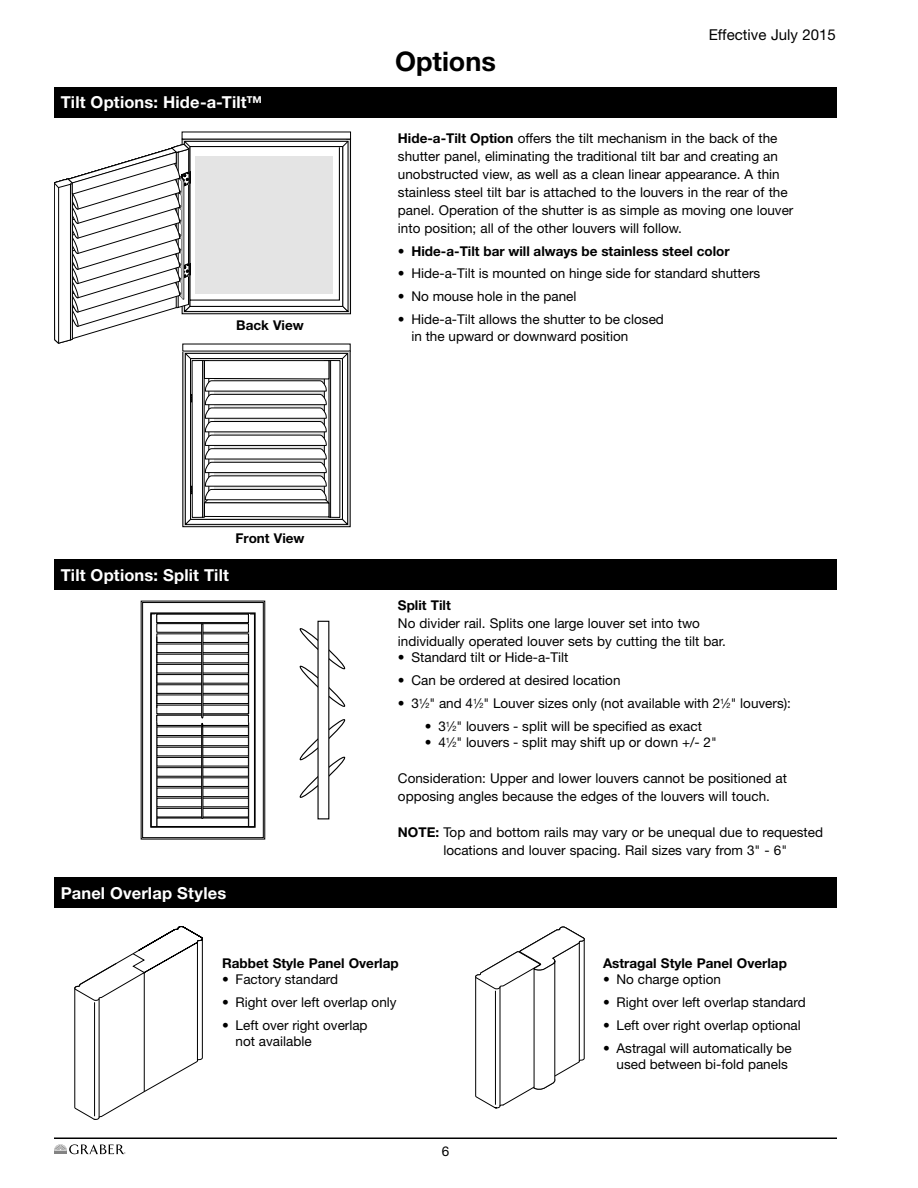
<style>
.page{position:relative;width:918px;height:1188px;background:#fff}
.page>*{position:absolute;margin:0;border:0;box-sizing:border-box;transform-origin:0 0}
.Top_title_headers{font:700 27px "Helvetica Neue LT Std";color:#000}
.Bar_Text{font:700 16.5px "Helvetica Neue LT Std";letter-spacing:.01em;color:#fff}
.t1{font:15px "Helvetica Neue LT Std";color:#000}
.Sub_Title{font:13.5px/18px "Helvetica Neue LT Std";color:#000}
.Body{font:700 13.5px "Helvetica Neue LT Std";color:#000}
.Body-2{font:13.5px/18px "Helvetica Neue LT Std";color:#000}
.Sub_Title-2{font:700 13.5px "Helvetica Neue LT Std";color:#000}
.s1{font-weight:700}
.s2{font-size:7.35px}
</style>
<div class="page">
<svg style="left:54px;top:1144px;width:71px;height:10px"></svg>
<hr style="left:54px;top:1138px;width:783px;height:1px;background:#000">
<svg style="left:54px;top:139px;width:297px;height:204px"></svg>
<svg style="left:182px;top:351px;width:168px;height:176px"></svg>
<div style="left:54px;top:878px;width:783px;height:30px;background:#000"></div>
<div style="left:54px;top:87px;width:783px;height:31px;background:#000"></div>
<div style="left:54px;top:560px;width:783px;height:30px;background:#000"></div>
<svg style="left:74px;top:926px;width:129px;height:194px"></svg>
<hr style="left:197px;top:942px;width:1px;height:119px;background:#000">
<svg style="left:475px;top:926px;width:110px;height:183px"></svg>
<hr style="left:500px;top:987px;width:1px;height:119px;background:#000">
<hr style="left:579px;top:942px;width:1px;height:119px;background:#000">
<hr style="left:495px;top:991px;width:1px;height:114px;background:#000">
<svg style="left:299px;top:627px;width:47px;height:81px"></svg>
<svg style="left:299px;top:718px;width:47px;height:81px"></svg>
<div style="left:318px;top:621px;width:11px;height:198px;background:#fff"></div>
<svg style="left:141px;top:601px;width:124px;height:238px"></svg>
<div style="left:150px;top:612px;width:106px;height:216px;border:1px solid #000"></div>
<div style="left:206px;top:318px;width:128px;height:21px;background:#fff"></div>
<p class="Bar_Text" style="left:61px;top:92px;width:203px">Tilt Options: Hide-a-Tilt™</p>
<p class="Body" style="left:236px;top:316px;width:69px">Back View</p>
<p class="Body" style="left:235px;top:529px;width:71px">Front View</p>
<p class="Bar_Text" style="left:61px;top:565px;width:170px">Tilt Options: Split Tilt</p>
<p class="Bar_Text" style="left:61px;top:882px;width:167px">Panel Overlap Styles</p>
<p class="Top_title_headers" style="left:395px;top:45px;width:102px">Options</p>
<p class="t1" style="left:709px;top:26px;width:129px">Effective July 2015</p>
<p class="Sub_Title" style="left:398px;top:129px;width:397px"><span class="s1">Hide-a-Tilt Option</span> offers the tilt mechanism in the back of the shutter panel, eliminating the traditional tilt bar and creating an unobstructed view, as well as a clean linear appearance. A thin stainless steel tilt bar is attached to the louvers in the rear of the panel. Operation of the shutter is as simple as moving one louver into position; all of the other louvers will follow.</p>
<p class="Body" style="left:398px;top:242px;width:333px">• Hide-a-Tilt bar will always be stainless steel color</p>
<p class="Sub_Title" style="left:398px;top:264px;width:364px">• Hide-a-Tilt is mounted on hinge side for standard shutters</p>
<p class="Sub_Title" style="left:398px;top:287px;width:180px">• No mouse hole in the panel</p>
<p class="Sub_Title" style="left:411px;top:311px;width:254px;line-height:16.2px;text-indent:-14px">• Hide-a-Tilt allows the shutter to be closed in the upward or downward position</p>
<p class="Sub_Title-2" style="left:398px;top:597px;width:54px">Split Tilt</p>
<p class="Sub_Title" style="left:398px;top:614px;width:327px">No divider rail. Splits one large louver set into two individually operated louver sets by cutting the tilt bar.</p>
<p class="Sub_Title" style="left:398px;top:648px;width:172px">• Standard tilt or Hide-a-Tilt</p>
<p class="Sub_Title" style="left:398px;top:671px;width:224px">• Can be ordered at desired location</p>
<p class="Sub_Title" style="left:398px;top:694px;width:395px">• 3<sup>1</sup>⁄<span class="s2">2</span>" and 4<sup>1</sup>⁄<span class="s2">2</span>" Louver sizes only (not available with 2<sup>1</sup>⁄<span class="s2">2</span>" louvers):</p>
<p class="Sub_Title" style="left:425px;top:717px;width:279px">• 3<sup>1</sup>⁄<span class="s2">2</span>" louvers - split will be specified as exact</p>
<p class="Sub_Title" style="left:425px;top:733px;width:293px">• 4<sup>1</sup>⁄<span class="s2">2</span>" louvers - split may shift up or down +/- 2"</p>
<p class="Sub_Title" style="left:398px;top:769px;width:391px">Consideration: Upper and lower louvers cannot be positioned at opposing angles because the edges of the louvers will touch.</p>
<p class="Body-2" style="left:443px;top:823px;width:381px;text-indent:-45px"><span class="s1">NOTE:</span> Top and bottom rails may vary or be unequal due to requested locations and louver spacing. Rail sizes vary from 3" - 6"</p>
<p class="Body" style="left:222px;top:954px;width:178px">Rabbet Style Panel Overlap</p>
<p class="Sub_Title" style="left:222px;top:970px;width:118px">• Factory standard</p>
<p class="Sub_Title" style="left:222px;top:993px;width:176px">• Right over left overlap only</p>
<p class="Sub_Title" style="left:236px;top:1017px;width:134px;line-height:16.2px;text-indent:-14px">• Left over right overlap not available</p>
<p class="Sub_Title" style="left:442px;top:1142px;width:9px">6</p>
<p class="Body" style="left:603px;top:954px;width:185px">Astragal Style Panel Overlap</p>
<p class="Sub_Title" style="left:603px;top:970px;width:119px">• No charge option</p>
<p class="Sub_Title" style="left:603px;top:993px;width:204px">• Right over left overlap standard</p>
<p class="Sub_Title" style="left:603px;top:1016px;width:199px">• Left over right overlap optional</p>
<p class="Sub_Title" style="left:603px;top:1040px;width:190px;line-height:16.2px;text-align:right">• Astragal will automatically be used between bi-fold panels</p>
</div>
